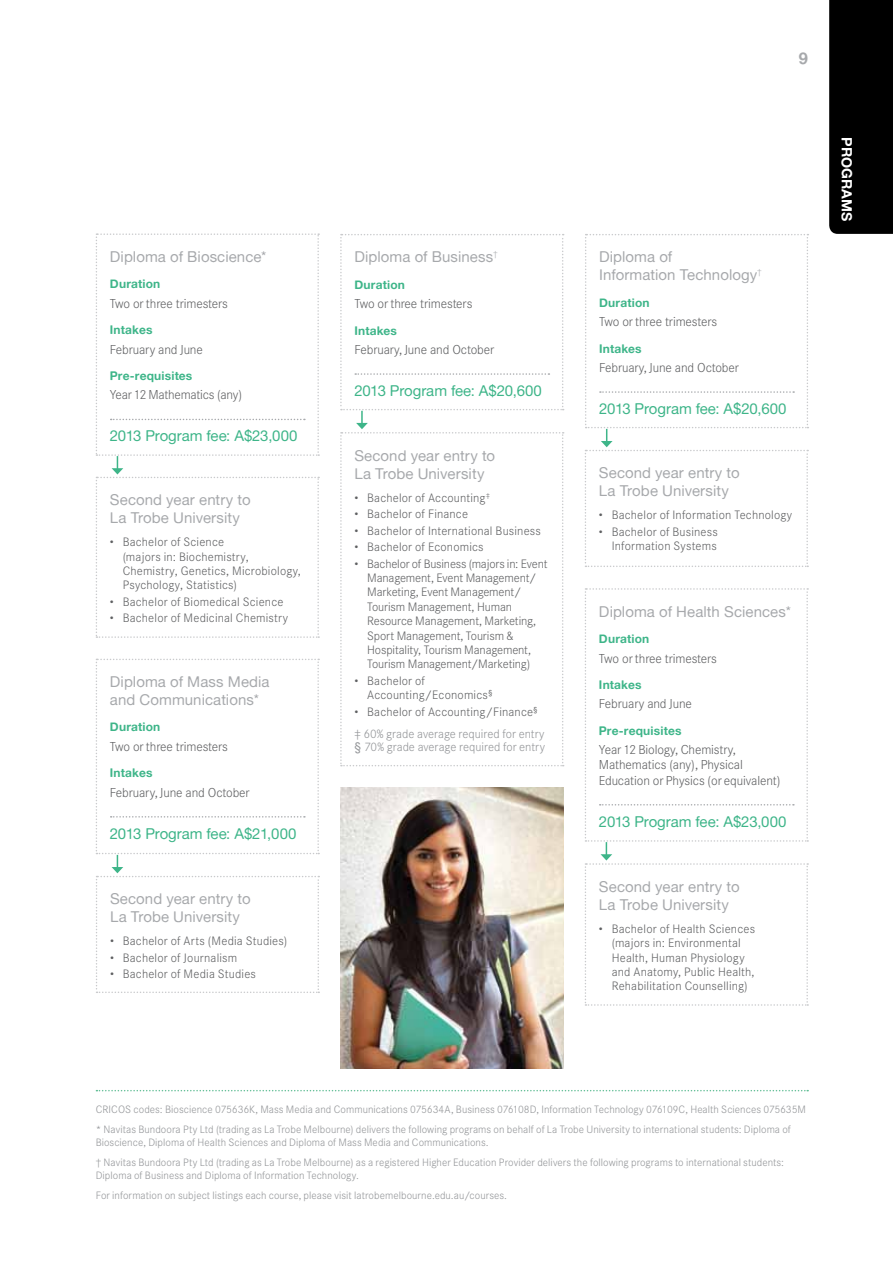
<style>
.page{position:relative;width:893px;height:1263px;background:#fff}
.page>*{position:absolute;margin:0;border:0;box-sizing:border-box;transform-origin:0 0}
.t1{font:16.5px "Alte Haas Grotesk Bold";color:#a7a9ac}
.t2{font:15px/18px "Alte Haas Grotesk";letter-spacing:.005em;color:#a7a9ac}
.t3{font:15px "Alte Haas Grotesk";letter-spacing:-.005em;color:#3eb589}
.t4{font:14.25px "Alte Haas Grotesk Bold";color:#fff}
.t5{font:300 12.75px/15.3px "Corporate SBQ";letter-spacing:-.01em;color:#5f6062}
.t6{font:300 12px/14.4px "Corporate SBQ";letter-spacing:.015em;color:#5f6062}
.t7{font:300 12px/14.4px "Corporate SBQ";letter-spacing:-.015em;color:#5f6062}
.t8{font:12px "Alte Haas Grotesk Bold";letter-spacing:.01em;color:#3eb589}
.t9{font:300 12px/22px "Corporate SBQ";letter-spacing:.005em;color:#939598}
.t10{font:300 10.5px/20px "Corporate SBQ";letter-spacing:.005em;color:#939598}
.s1{color:#5f6062}
.s2{font-family:"Arial";font-weight:400}
</style>
<div class="page">
<img style="left:340px;top:787px;width:223px;height:281px">
<svg style="left:96px;top:233px;width:223px;height:405px"></svg>
<svg style="left:96px;top:659px;width:223px;height:334px"></svg>
<svg style="left:340px;top:234px;width:224px;height:532px"></svg>
<svg style="left:585px;top:588px;width:223px;height:418px"></svg>
<svg style="left:585px;top:234px;width:223px;height:333px"></svg>
<svg style="left:96px;top:1090px;width:712px;height:1px"></svg>
<div style="left:829px;top:0;width:64px;height:234px;background:#000"></div>
<h2 class="t2" style="left:110px;top:247px;width:158px">Diploma of Bioscience*</h2>
<p class="t8" style="left:110px;top:277px;width:52px">Duration</p>
<p class="t5" style="left:110px;top:296px;width:119px">Two or three trimesters</p>
<p class="t8" style="left:110px;top:322px;width:44px">Intakes</p>
<p class="t5" style="left:110px;top:342px;width:94px">February and June</p>
<p class="t8" style="left:110px;top:368px;width:84px">Pre-requisites</p>
<p class="t5" style="left:110px;top:387px;width:134px">Year 12 Mathematics (any)</p>
<h2 class="t3" style="left:110px;top:427px;width:189px">2013 Program fee: A$23,000</h2>
<h2 class="t2" style="left:110px;top:491px;width:142px">Second year entry to<br>La Trobe University</h2>
<p class="t6" style="left:123px;top:535px;width:180px;text-indent:-13px">• Bachelor of Science<br>(majors in: Biochemistry,<br>Chemistry, Genetics, Microbiology,<br>Psychology, Statistics)</p>
<p class="t6" style="left:110px;top:595px;width:175px">• Bachelor of Biomedical Science</p>
<p class="t6" style="left:110px;top:611px;width:180px">• Bachelor of Medicinal Chemistry</p>
<h2 class="t2" style="left:110px;top:673px;width:161px">Diploma of Mass Media and Communications*</h2>
<p class="t8" style="left:110px;top:720px;width:52px">Duration</p>
<p class="t5" style="left:110px;top:739px;width:119px">Two or three trimesters</p>
<p class="t8" style="left:110px;top:765px;width:44px">Intakes</p>
<p class="t5" style="left:110px;top:785px;width:141px">February, June and October</p>
<h2 class="t3" style="left:110px;top:824px;width:188px">2013 Program fee: A$21,000</h2>
<h2 class="t2" style="left:110px;top:890px;width:142px">Second year entry to<br>La Trobe University</h2>
<p class="t6" style="left:110px;top:934px;width:179px">• Bachelor of Arts (Media Studies)</p>
<p class="t6" style="left:110px;top:950px;width:129px">• Bachelor of Journalism</p>
<p class="t6" style="left:110px;top:967px;width:147px">• Bachelor of Media Studies</p>
<h2 class="t2" style="left:354px;top:248px;width:145px">Diploma of Business<sup>†</sup></h2>
<p class="t8" style="left:354px;top:277px;width:52px">Duration</p>
<p class="t5" style="left:354px;top:296px;width:119px">Two or three trimesters</p>
<p class="t8" style="left:354px;top:323px;width:44px">Intakes</p>
<p class="t5" style="left:354px;top:342px;width:141px">February, June and October</p>
<h2 class="t3" style="left:354px;top:382px;width:189px">2013 Program fee: A$20,600</h2>
<h2 class="t2" style="left:354px;top:446px;width:142px">Second year entry to<br>La Trobe University</h2>
<p class="t6" style="left:354px;top:490px;width:137px">• Bachelor of Accounting<sup>‡</sup></p>
<p class="t6" style="left:354px;top:507px;width:115px">• Bachelor of Finance</p>
<p class="t6" style="left:354px;top:523px;width:188px">• Bachelor of International Business</p>
<p class="t6" style="left:354px;top:540px;width:131px">• Bachelor of Economics</p>
<p class="t7" style="left:367px;top:556px;width:182px;text-indent:-13px">• Bachelor of Business (majors in: Event<br>Management, Event Management/<br>Marketing, Event Management/<br>Tourism Management, Human<br>Resource Management, Marketing,<br>Sport Management, Tourism &amp;<br>Hospitality, Tourism Management,<br>Tourism Management/Marketing)</p>
<p class="t6" style="left:367px;top:674px;width:127px;text-indent:-13px">• Bachelor of<br>Accounting/Economics<sup>§</sup></p>
<p class="t9" style="left:354px;top:701px;width:192px"><span class="s1">• Bachelor of Accounting/Finance</span><sup>§ </sup>‡ 60% grade average required for entry</p>
<p class="t9" style="left:354px;top:736px;width:192px"><span class="s2">§</span> 70% grade average required for entry</p>
<h1 class="t1" style="left:799px;top:48px;width:11px">9</h1>
<h2 class="t2" style="left:599px;top:248px;width:164px">Diploma of<br>Information Technology<sup>†</sup></h2>
<p class="t8" style="left:599px;top:295px;width:52px">Duration</p>
<p class="t5" style="left:599px;top:314px;width:119px">Two or three trimesters</p>
<p class="t8" style="left:599px;top:341px;width:44px">Intakes</p>
<p class="t5" style="left:599px;top:360px;width:141px">February, June and October</p>
<h2 class="t3" style="left:599px;top:400px;width:189px">2013 Program fee: A$20,600</h2>
<h2 class="t2" style="left:599px;top:464px;width:142px">Second year entry to<br>La Trobe University</h2>
<p class="t6" style="left:599px;top:508px;width:195px">• Bachelor of Information Technology</p>
<p class="t6" style="left:599px;top:524px;width:120px;text-align:right">• Bachelor of Business<br>Information Systems</p>
<h2 class="t2" style="left:599px;top:602px;width:193px">Diploma of Health Sciences*</h2>
<p class="t8" style="left:599px;top:631px;width:52px">Duration</p>
<p class="t5" style="left:599px;top:651px;width:119px">Two or three trimesters</p>
<p class="t8" style="left:599px;top:677px;width:44px">Intakes</p>
<p class="t5" style="left:599px;top:696px;width:94px">February and June</p>
<p class="t8" style="left:599px;top:723px;width:84px">Pre-requisites</p>
<p class="t5" style="left:599px;top:742px;width:183px">Year 12 Biology, Chemistry,<br>Mathematics (any), Physical<br>Education or Physics (or equivalent)</p>
<h2 class="t3" style="left:599px;top:812px;width:189px">2013 Program fee: A$23,000</h2>
<h2 class="t2" style="left:599px;top:877px;width:142px">Second year entry to<br>La Trobe University</h2>
<p class="t6" style="left:612px;top:921px;width:145px;text-indent:-13px">• Bachelor of Health Sciences (majors in: Environmental<br>Health, Human Physiology and Anatomy, Public Health,<br>Rehabilitation Counselling)</p>
<h3 class="t4" style="left:856px;top:137px;width:85px;rotate:90deg">PROGRAMS</h3>
<p class="t10" style="left:96px;top:1099px;width:712px">CRICOS codes: Bioscience 075636K, Mass Media and Communications 075634A, Business 076108D, Information Technology 076109C, Health Sciences 075635M * Navitas Bundoora Pty Ltd (trading as La Trobe Melbourne) delivers the following programs on behalf of La Trobe University to international students: Diploma of</p>
<p class="t10" style="left:96px;top:1132px;width:690px">Bioscience, Diploma of Health Sciences and Diploma of Mass Media and Communications.<br>† Navitas Bundoora Pty Ltd (trading as La Trobe Melbourne) as a registered Higher Education Provider delivers the following programs to international students:</p>
<p class="t10" style="left:96px;top:1166px;width:413px">Diploma of Business and Diploma of Information Technology.<br>For information on subject listings each course, please visit latrobemelbourne.edu.au/courses.</p>
</div>
